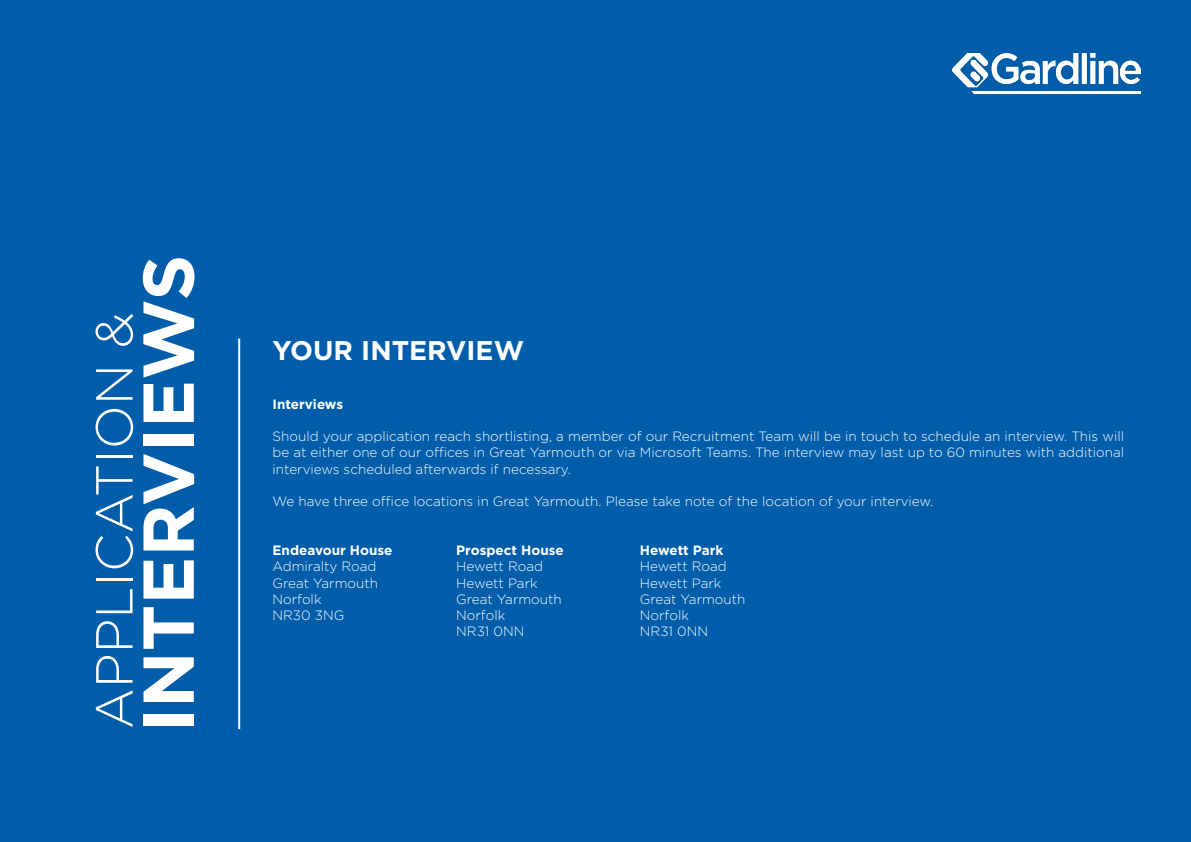
<style>
.page{position:relative;width:1191px;height:842px;background:#005daa}
.page>*{position:absolute;margin:0;border:0;box-sizing:border-box;transform-origin:0 0}
.t1{font:700 71.9px "Gotham";color:#fff}
.t2{font:300 52px "Gotham";color:#fff}
.t3{font:700 27px "Gotham";color:#fff}
.t4{font:300 13.5px/16.2px "Gotham";color:#fff}
.t5{font:700 13.5px "Gotham";color:#fff}
</style>
<div class="page">
<hr style="left:238px;top:338px;width:2px;height:391px;background:#fff">
<img style="left:952px;top:54px;width:188px;height:39px">
<h2 class="t2" style="left:81px;top:729px;width:419px;rotate:-90deg">APPLICATION &amp;</h2>
<h1 class="t1" style="left:121px;top:732px;width:479px;rotate:-90deg">INTERVIEWS</h1>
<h3 class="t3" style="left:272px;top:333px;width:253px">YOUR INTERVIEW</h3>
<p class="t5" style="left:272px;top:395px;width:72px">Interviews</p>
<p class="t4" style="left:272px;top:428px;width:853px;text-align:justify">Should your application reach shortlisting, a member of our Recruitment Team will be in touch to schedule an interview. This will be at either one of our offices in Great Yarmouth or via Microsoft Teams. The interview may last up to 60 minutes with additional interviews scheduled afterwards if necessary.</p>
<p class="t4" style="left:272px;top:493px;width:662px">We have three office locations in Great Yarmouth. Please take note of the location of your interview.</p>
<p class="t5" style="left:272px;top:541px;width:122px">Endeavour House</p>
<p class="t4" style="left:272px;top:558px;width:107px">Admiralty Road<br>Great Yarmouth<br>Norfolk<br>NR30 3NG</p>
<p class="t5" style="left:456px;top:541px;width:109px">Prospect House</p>
<p class="t4" style="left:456px;top:558px;width:107px">Hewett Road<br>Hewett Park<br>Great Yarmouth<br>Norfolk<br>NR31 0NN</p>
<p class="t5" style="left:640px;top:541px;width:85px">Hewett Park</p>
<p class="t4" style="left:640px;top:558px;width:107px">Hewett Road<br>Hewett Park<br>Great Yarmouth<br>Norfolk<br>NR31 0NN</p>
</div>
